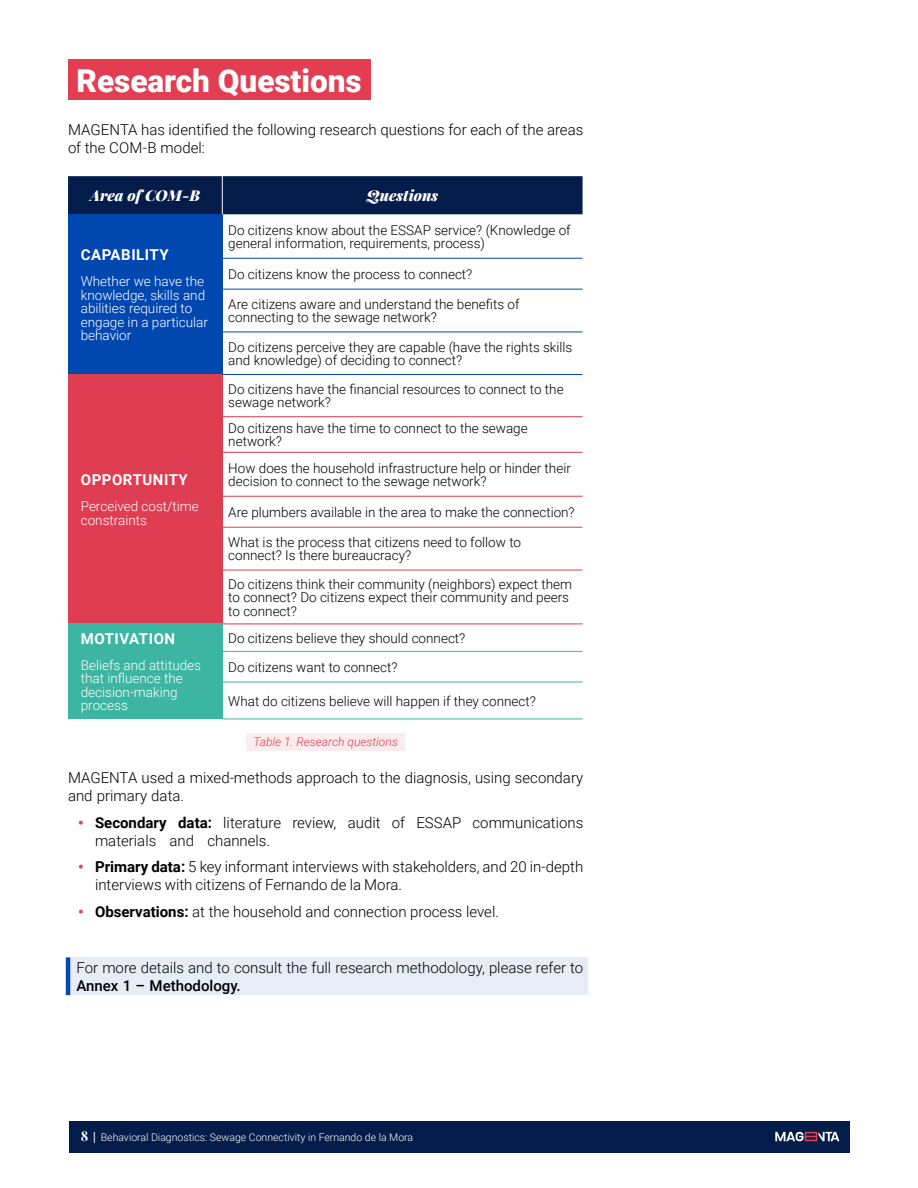
<style>
.page{position:relative;width:918px;height:1188px;background:#fff}
.page>*{position:absolute;margin:0;border:0;box-sizing:border-box;transform-origin:0 0}
.t1{font:900 31.5px "Roboto";color:#fff}
.t2{font:300 15px/18px "Roboto";color:#000}
.t3{font:700 15px "Roboto";letter-spacing:.035em;color:#fff}
.t4{font:italic 900 15px "Playfair Display";color:#fff}
.t5{font:500 15px "Roboto";color:#000}
.t6{font:300 13.5px/13.5px "Roboto";color:#000}
.t7{font:300 13.5px/13.5px "Roboto";color:#fff}
.t8{font:italic 300 12px "Roboto";color:#de3d52}
.t9{font:300 10.5px "Roboto";color:#fff}
.s1{font-weight:900;color:#e33d52}
.s2{font-weight:700}
.s3{font-family:"Playfair Display";font-weight:700;font-size:13.5px}
.s4{font-family:"Playfair Display";font-weight:700}
</style>
<div class="page">
<div style="left:69px;top:1121px;width:781px;height:31px;background:#031c4a"></div>
<svg style="left:775px;top:1132px;width:64px;height:9px"></svg>
<div style="left:68px;top:60px;width:302px;height:40px;background:#e33d52"></div>
<div style="left:68px;top:957px;width:520px;height:38px;background:#e6edf7"></div>
<hr style="left:66px;top:957px;width:4px;height:38px;background:#0047b0">
<div style="left:68px;top:176px;width:515px;height:38px;background:#031c4a"></div>
<div style="left:68px;top:214px;width:154px;height:160px;background:#0047b0"></div>
<div style="left:68px;top:374px;width:154px;height:250px;background:#de3d52"></div>
<div style="left:68px;top:624px;width:154px;height:95px;background:#3db5a3"></div>
<hr style="left:222px;top:176px;width:1px;height:38px;background:#fff">
<hr style="left:222px;top:258px;width:361px;height:1px;background:#0047b0">
<hr style="left:222px;top:289px;width:361px;height:1px;background:#0047b0">
<hr style="left:222px;top:332px;width:361px;height:1px;background:#0047b0">
<hr style="left:222px;top:416px;width:361px;height:1px;background:#e33d52">
<hr style="left:222px;top:452px;width:361px;height:1px;background:#e33d52">
<hr style="left:222px;top:496px;width:361px;height:1px;background:#e33d52">
<hr style="left:222px;top:527px;width:361px;height:1px;background:#e33d52">
<hr style="left:222px;top:570px;width:361px;height:1px;background:#e33d52">
<hr style="left:222px;top:651px;width:361px;height:1px;background:#3db5a3">
<hr style="left:222px;top:682px;width:361px;height:1px;background:#3db5a3">
<hr style="left:222px;top:719px;width:361px;height:1px;background:#3db5a3">
<hr style="left:222px;top:624px;width:361px;height:1px;background:#de3d52">
<hr style="left:222px;top:374px;width:361px;height:1px;background:#0047b0">
<div style="left:246px;top:733px;width:159px;height:18px;background:#fcecee"></div>
<h1 class="t1" style="left:77px;top:58px;width:287px">Research Questions</h1>
<p class="t2" style="left:68px;top:120px;width:517px">MAGENTA has identified the following research questions for each of the areas of the COM-B model:</p>
<p class="t4" style="left:90px;top:183px;width:112px">Area of COM-B</p>
<p class="t4" style="left:367px;top:183px;width:73px">Questions</p>
<p class="t3" style="left:81px;top:244px;width:90px">CAPABILITY</p>
<p class="t7" style="left:81px;top:274px;width:129px">Whether we have the knowledge, skills and abilities required to engage in a particular behavior</p>
<p class="t3" style="left:81px;top:469px;width:109px">OPPORTUNITY</p>
<p class="t7" style="left:81px;top:499px;width:120px">Perceived cost/time constraints</p>
<p class="t3" style="left:81px;top:628px;width:96px">MOTIVATION</p>
<p class="t7" style="left:81px;top:658px;width:122px">Beliefs and attitudes that influence the decision-making process</p>
<p class="t6" style="left:228px;top:223px;width:344px">Do citizens know about the ESSAP service? (Knowledge of general information, requirements, process)</p>
<p class="t6" style="left:228px;top:267px;width:246px">Do citizens know the process to connect?</p>
<p class="t6" style="left:228px;top:297px;width:293px">Are citizens aware and understand the benefits of connecting to the sewage network?</p>
<p class="t6" style="left:228px;top:339px;width:346px">Do citizens perceive they are capable (have the rights skills and knowledge) of deciding to connect?</p>
<p class="t6" style="left:228px;top:382px;width:337px">Do citizens have the financial resources to connect to the sewage network?</p>
<p class="t6" style="left:228px;top:421px;width:301px">Do citizens have the time to connect to the sewage network?</p>
<p class="t6" style="left:228px;top:461px;width:344px">How does the household infrastructure help or hinder their decision to connect to the sewage network?</p>
<p class="t6" style="left:228px;top:505px;width:348px">Are plumbers available in the area to make the connection?</p>
<p class="t6" style="left:228px;top:535px;width:294px">What is the process that citizens need to follow to connect? Is there bureaucracy?</p>
<p class="t6" style="left:228px;top:576px;width:345px">Do citizens think their community (neighbors) expect them to connect? Do citizens expect their community and peers to connect?</p>
<p class="t6" style="left:228px;top:623px;width:239px;line-height:29.1px">Do citizens believe they should connect?<br>Do citizens want to connect?</p>
<p class="t6" style="left:228px;top:693px;width:309px">What do citizens believe will happen if they connect?</p>
<p class="t8" style="left:253px;top:734px;width:146px">Table 1. Research questions</p>
<p class="t2" style="left:68px;top:768px;width:517px">MAGENTA used a mixed-methods approach to the diagnosis, using secondary and primary data.</p>
<p class="t2" style="left:95px;top:813px;width:490px;text-indent:-17px"><span class="s1">•</span> <span class="s2">Secondary data:</span> literature review, audit of ESSAP communications materials and channels.</p>
<p class="t2" style="left:95px;top:857px;width:490px;text-indent:-17px"><span class="s1">•</span> <span class="s2">Primary data:</span> 5 key informant interviews with stakeholders, and 20 in-depth interviews with citizens of Fernando de la Mora.</p>
<p class="t2" style="left:78px;top:902px;width:420px"><span class="s1">•</span> <span class="s2">Observations:</span> at the household and connection process level.</p>
<p class="t2" style="left:77px;top:958px;width:508px">For more details and to consult the full research methodology, please refer to</p>
<p class="t5" style="left:77px;top:975px;width:166px">Annex 1 – Methodology.</p>
<p class="t9" style="left:81px;top:1130px;width:334px"><span class="s3">8</span> <span class="s4">|</span> Behavioral Diagnostics: Sewage Connectivity in Fernando de la Mora</p>
</div>
